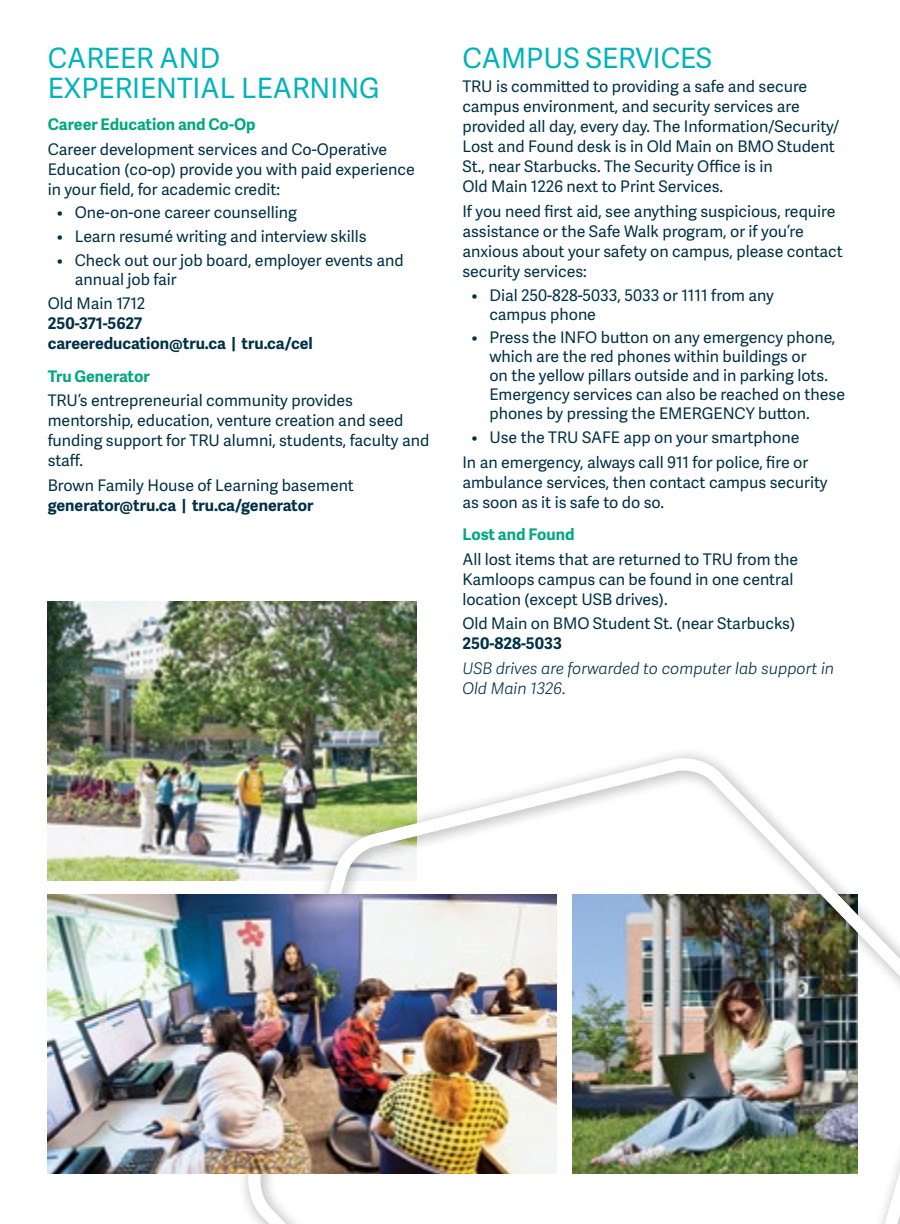
<style>
.page{position:relative;width:900px;height:1224px;background:#fff}
.page>*{position:absolute;margin:0;border:0;box-sizing:border-box;transform-origin:0 0}
.t1{font:28px/30px "Adelle Sans";color:#00b3ba}
.t2{font:16px/20px "Adelle Sans";color:#003146}
.t3{font:700 16px/20px "Adelle Sans";color:#003146}
.t4{font:italic 300 16px/20px "Adelle Sans";color:#003146}
.t5{font:700 16px "Adelle Sans";color:#00a880}
</style>
<div class="page">
<img style="left:48px;top:601px;width:368px;height:279px">
<img style="left:237px;top:750px;width:663px;height:474px">
<img style="left:48px;top:895px;width:509px;height:279px">
<h1 class="t1" style="left:48px;top:42px;width:334px">CAREER AND<br>EXPERIENTIAL LEARNING</h1>
<p class="t5" style="left:48px;top:113px;width:209px">Career Education and Co-Op</p>
<p class="t2" style="left:48px;top:138px;width:369px">Career development services and Co-Operative<br>Education (co-op) provide you with paid experience in your field, for academic credit:</p>
<p class="t2" style="left:57px;top:202px;width:242px">• One-on-one career counselling</p>
<p class="t2" style="left:57px;top:226px;width:311px">• Learn resumé writing and interview skills</p>
<p class="t2" style="left:75px;top:250px;width:330px;line-height:19px;text-indent:-18px">• Check out our job board, employer events and annual job fair</p>
<p class="t2" style="left:48px;top:293px;width:99px">Old Main 1712</p>
<p class="t3" style="left:48px;top:313px;width:267px">250-371-5627 careereducation@tru.ca | tru.ca/cel</p>
<p class="t5" style="left:48px;top:364px;width:103px">Tru Generator</p>
<p class="t2" style="left:48px;top:390px;width:383px">TRU’s entrepreneurial community provides mentorship, education, venture creation and seed funding support for TRU alumni, students, faculty and staff.</p>
<p class="t2" style="left:48px;top:475px;width:308px">Brown Family House of Learning basement</p>
<p class="t3" style="left:48px;top:495px;width:267px">generator@tru.ca | tru.ca/generator</p>
<h1 class="t1" style="left:462px;top:42px;width:251px">CAMPUS SERVICES</h1>
<p class="t2" style="left:462px;top:76px;width:378px">TRU is committed to providing a safe and secure campus environment, and security services are provided all day, every day. The Information/Security/ Lost and Found desk is in Old Main on BMO Student St., near Starbucks. The Security Office is in<br>Old Main 1226 next to Print Services.</p>
<p class="t2" style="left:462px;top:201px;width:382px">If you need first aid, see anything suspicious, require assistance or the Safe Walk program, or if you’re anxious about your safety on campus, please contact security services:</p>
<p class="t2" style="left:489px;top:285px;width:286px;line-height:19px;text-indent:-18px">• Dial 250-828-5033, 5033 or 1111 from any campus phone</p>
<p class="t2" style="left:489px;top:328px;width:357px;line-height:19px;text-indent:-18px">• Press the INFO button on any emergency phone, which are the red phones within buildings or<br>on the yellow pillars outside and in parking lots.<br>Emergency services can also be reached on these phones by pressing the EMERGENCY button.</p>
<p class="t2" style="left:462px;top:425px;width:347px;line-height:24.6px;text-align:center">• Use the TRU SAFE app on your smartphone<br>In an emergency, always call 911 for police, fire or</p>
<p class="t2" style="left:462px;top:472px;width:367px">ambulance services, then contact campus security as soon as it is safe to do so.</p>
<p class="t5" style="left:462px;top:523px;width:114px">Lost and Found</p>
<p class="t2" style="left:462px;top:549px;width:337px">All lost items that are returned to TRU from the<br>Kamloops campus can be found in one central location (except USB drives).</p>
<p class="t2" style="left:462px;top:613px;width:334px">Old Main on BMO Student St. (near Starbucks)</p>
<p class="t3" style="left:462px;top:633px;width:101px">250-828-5033</p>
<p class="t4" style="left:462px;top:658px;width:373px">USB drives are forwarded to computer lab support in<br>Old Main 1326.</p>
</div>
